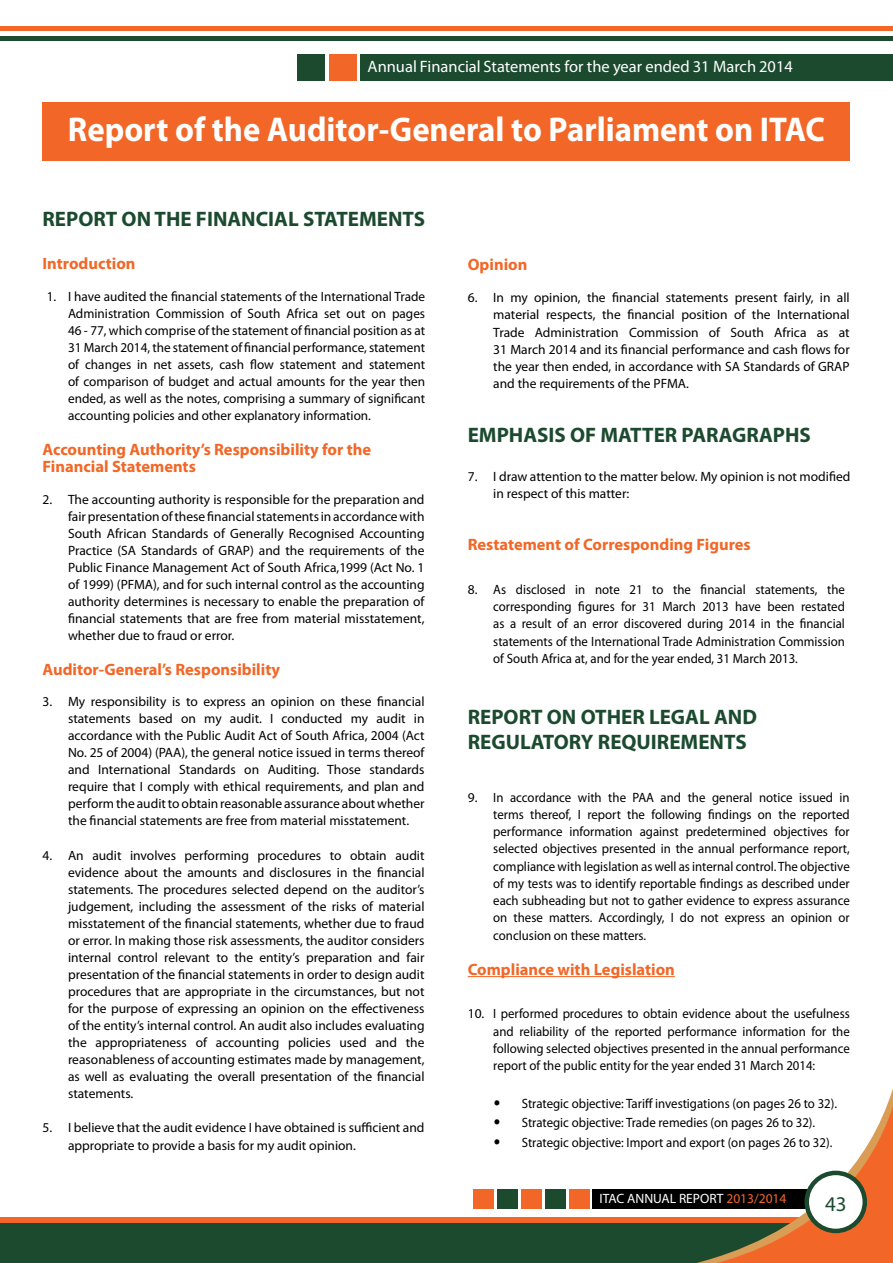
<style>
.page{position:relative;width:893px;height:1263px;background:#fff}
.page>*{position:absolute;margin:0;border:0;box-sizing:border-box;transform-origin:0 0}
.t1{font:700 34.5px "Myriad Pro";color:#fff;scale:.95 1}
.t2{font:700 21px/25.5px "Myriad Pro";color:#1b4a2f}
.t3{font:21px "Myriad Pro";color:#1b4a2f}
.t4{font:700 16.5px/17px "Myriad Pro";color:#f26727}
.t5{font:16.5px "Myriad Pro";color:#fff}
.t6{font:13.5px/17px "Myriad Pro";color:#000;text-align:justify}
.t7{font:13.5px "Myriad Pro";color:#000;scale:.95 1}
.t8{font:13.5px "Myriad Pro";color:#fff}
.s1{font-family:"Calibri";font-size:16.5px}
.s2{color:#f26727}
</style>
<div class="page">
<div style="left:0;top:1217px;width:893px;height:11px;background:#f26727"></div>
<hr style="left:0;top:27px;width:893px;height:4px;background:#f26727">
<hr style="left:0;top:37px;width:893px;height:4px;background:#1b4a2f">
<div style="left:593px;top:1189px;width:300px;height:20px;background:#000"></div>
<div style="left:0;top:1223px;width:893px;height:40px;background:#1b4a2f"></div>
<svg style="left:697px;top:1088px;width:196px;height:175px"></svg>
<div style="left:807px;top:1173px;width:58px;height:58px;background:#fff;border-radius:50%"></div>
<div style="left:804px;top:1171px;width:63px;height:62px;border:4px solid #1b4a2f;border-radius:50%"></div>
<div style="left:569px;top:1189px;width:21px;height:20px;background:#f26727"></div>
<div style="left:545px;top:1189px;width:21px;height:20px;background:#1b4a2f"></div>
<div style="left:521px;top:1189px;width:20px;height:20px;background:#f26727"></div>
<div style="left:497px;top:1189px;width:20px;height:20px;background:#1b4a2f"></div>
<div style="left:473px;top:1189px;width:20px;height:20px;background:#f26727"></div>
<div style="left:360px;top:54px;width:533px;height:27px;background:#1b4a2f"></div>
<div style="left:329px;top:54px;width:27px;height:27px;background:#f26727"></div>
<div style="left:297px;top:54px;width:28px;height:27px;background:#1b4a2f"></div>
<div style="left:43px;top:102px;width:807px;height:58px;background:#f26727"></div>
<hr style="left:468px;top:976px;width:207px;height:1px;background:#f26727">
<p class="t5" style="left:368px;top:56px;width:427px">Annual Financial Statements for the year ended 31 March 2014</p>
<h1 class="t1" style="left:68px;top:107px;width:798px">Report of the Auditor-General to Parliament on ITAC</h1>
<h2 class="t2" style="left:43px;top:206px;width:26px">REPO</h2>
<h2 class="t2" style="left:93px;top:206px;width:333px">RT ON THE FINANCIAL STATEMENTS</h2>
<p class="t4" style="left:43px;top:255px;width:95px">Introduction</p>
<p class="t6" style="left:68px;top:288px;width:359px;text-indent:-21px">1. I have audited the financial statements of the International Trade Administration Commission of South Africa set out on pages 46 - 77, which comprise of the statement of financial position as at 31 March 2014, the statement of financial performance, statement of changes in net assets, cash flow statement and statement of comparison of budget and actual amounts for the year then ended, as well as the notes, comprising a summary of significant accounting policies and other explanatory information.</p>
<p class="t4" style="left:43px;top:440px;width:330px">Accounting Authority’s Responsibility for the<br>Financial Statements</p>
<p class="t6" style="left:68px;top:491px;width:358px;text-indent:-26px">2. The accounting authority is responsible for the preparation and fair presentation of these financial statements in accordance with South African Standards of Generally Recognised Accounting Practice (SA Standards of GRAP) and the requirements of the Public Finance Management Act of South Africa,1999 (Act No. 1 of 1999) (PFMA), and for such internal control as the accounting authority determines is necessary to enable the preparation of financial statements that are free from material misstatement, whether due to fraud or error.</p>
<p class="t4" style="left:43px;top:660px;width:239px">Auditor-General’s Responsibility</p>
<p class="t6" style="left:68px;top:693px;width:358px;text-indent:-26px">3. My responsibility is to express an opinion on these financial statements based on my audit. I conducted my audit in accordance with the Public Audit Act of South Africa, 2004 (Act No. 25 of 2004) (PAA), the general notice issued in terms thereof and International Standards on Auditing. Those standards require that I comply with ethical requirements, and plan and perform the audit to obtain reasonable assurance about whether the financial statements are free from material misstatement.</p>
<p class="t6" style="left:68px;top:847px;width:358px;text-indent:-26px">4. An audit involves performing procedures to obtain audit evidence about the amounts and disclosures in the financial statements. The procedures selected depend on the auditor’s judgement, including the assessment of the risks of material misstatement of the financial statements, whether due to fraud or error. In making those risk assessments, the auditor considers internal control relevant to the entity’s preparation and fair presentation of the financial statements in order to design audit procedures that are appropriate in the circumstances, but not for the purpose of expressing an opinion on the effectiveness of the entity’s internal control. An audit also includes evaluating the appropriateness of accounting policies used and the reasonableness of accounting estimates made by management, as well as evaluating the overall presentation of the financial statements.</p>
<p class="t6" style="left:68px;top:1119px;width:358px;text-indent:-26px">5. I believe that the audit evidence I have obtained is sufficient and appropriate to provide a basis for my audit opinion.</p>
<p class="t4" style="left:468px;top:255px;width:61px">Opinion</p>
<p class="t6" style="left:493px;top:289px;width:358px;text-indent:-26px">6. In my opinion, the financial statements present fairly, in all material respects, the financial position of the International Trade Administration Commission of South Africa as at 31 March 2014 and its financial performance and cash flows for the year then ended, in accordance with SA Standards of GRAP and the requirements of the PFMA.</p>
<h2 class="t2" style="left:468px;top:421px;width:345px">EMPHASIS OF MATTER PARAGRAPHS</h2>
<p class="t6" style="left:493px;top:467px;width:359px;text-indent:-26px">7. I draw attention to the matter below. My opinion is not modified in respect of this matter:</p>
<p class="t4" style="left:468px;top:536px;width:284px">Restatement of Corresponding Figures</p>
<p class="t6" style="left:493px;top:580px;width:353px;text-indent:-26px">8. As disclosed in note 21 to the financial statements, the corresponding figures for 31 March 2013 have been restated as a result of an error discovered during 2014 in the financial statements of the International Trade Administration Commission of South Africa at, and for the year ended, 31 March 2013.</p>
<h2 class="t2" style="left:468px;top:703px;width:26px">REPO</h2>
<h2 class="t2" style="left:468px;top:703px;width:291px;text-indent:51px">RT ON OTHER LEGAL AND<br>REGULATORY REQUIREMENTS</h2>
<p class="t6" style="left:493px;top:788px;width:358px;text-indent:-26px">9. In accordance with the PAA and the general notice issued in terms thereof, I report the following findings on the reported performance information against predetermined objectives for selected objectives presented in the annual performance report, compliance with legislation as well as internal control. The objective of my tests was to identify reportable findings as described under each subheading but not to gather evidence to express assurance on these matters. Accordingly, I do not express an opinion or conclusion on these matters.</p>
<p class="t4" style="left:468px;top:960px;width:209px">Compliance with Legislation</p>
<p class="t6" style="left:493px;top:1005px;width:358px;text-indent:-26px">10. I performed procedures to obtain evidence about the usefulness and reliability of the reported performance information for the following selected objectives presented in the annual performance report of the public entity for the year ended 31 March 2014:</p>
<p class="t7" style="left:493px;top:1095px;width:363px"><span class="s1">•</span> Strategic objective: Tariff investigations (on pages 26 to 32).</p>
<p class="t7" style="left:493px;top:1114px;width:340px"><span class="s1">•</span> Strategic objective: Trade remedies (on pages 26 to 32).</p>
<p class="t7" style="left:493px;top:1134px;width:358px"><span class="s1">•</span> Strategic objective: Import and export (on pages 26 to 32).</p>
<p class="t8" style="left:600px;top:1190px;width:188px">ITAC ANNUAL REPORT <span class="s2">2013/2014</span></p>
<h2 class="t3" style="left:825px;top:1191px;width:23px">43</h2>
</div>
